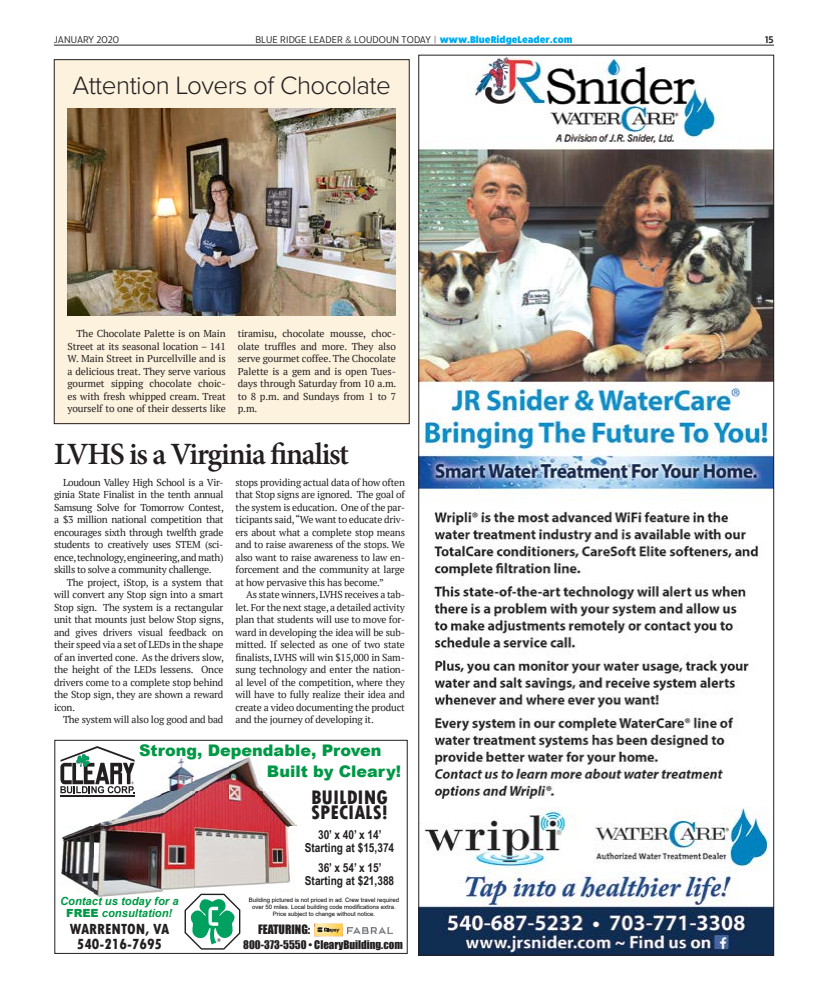
<style>
.page{position:relative;width:828px;height:990px;background:#fff}
.page>*{position:absolute;margin:0;border:0;box-sizing:border-box;transform-origin:0 0}
.t1{font:600 31px "Minion Pro";letter-spacing:-.04em;color:#231f20}
.Subhead{font:300 26px "Proxima Nova";letter-spacing:-.02em;color:#231f20}
.t2{font:800 condensed 20.6px/15.4px "Tw Cen";color:#231f20}
.t3{font:900 16px/21px "Arial";color:#009846}
.t4{font:800 condensed 15.4px/15.7px "Tw Cen";color:#231f20;text-align:center}
.t5{font:700 12.3px/13.4px "Arial Narrow";color:#231f20;text-align:center}
.t6{font:11.9px "Impact";color:#231f20}
.t7{font:italic 700 11.2px/11.2px "Arial";color:#009846;text-align:center}
.t8{font:10.9px "Impact";color:#231f20}
._3-Body{font:10px/12.5px "PT Serif";letter-spacing:-.02em;color:#231f20;text-align:justify}
.t9{font:10px "Ruck Sack";letter-spacing:.01em;color:#231f20}
.t10{font:600 10px "Ruck Sack";color:#231f20}
.t11{font:6px/7px "Arial";color:#000;text-align:center}
.s1{font-family:"Proxima Nova";font-weight:300}
.s2{font-weight:900}
.s3{font-weight:900;color:#00aeef}
.s4{font-weight:900;font-style:normal}
</style>
<div class="page">
<div style="left:54px;top:60px;width:355px;height:364px;background:#fcf2de"></div>
<div style="left:54px;top:59px;width:356px;height:365px;border:1px solid #231f20"></div>
<img style="left:68px;top:109px;width:328px;height:207px">
<img style="left:420px;top:57px;width:352px;height:896px">
<div style="left:54px;top:740px;width:354px;height:214px;border:1px solid #231f20"></div>
<img style="left:61px;top:798px;width:236px;height:98px">
<svg style="left:185px;top:894px;width:55px;height:56px"></svg>
<svg style="left:255px;top:860px;width:138px;height:77px"></svg>
<svg style="left:59px;top:741px;width:344px;height:57px"></svg>
<hr style="left:54px;top:45px;width:720px;height:1px;background:#231f20">
<p class="t9" style="left:54px;top:32px;width:66px">JANUARY 2020</p>
<p class="t9" style="left:255px;top:32px;width:318px">BLUE RIDGE LEADER <span class="s1">&amp;</span> LOUDOUN TODAY <span class="s2">|</span> <span class="s3">www.BlueRidgeLeader.com</span></p>
<p class="t10" style="left:765px;top:32px;width:10px">15</p>
<p class="Subhead" style="left:73px;top:66px;width:320px">Attention Lovers of Chocolate</p>
<p class="_3-Body" style="left:68px;top:327px;width:160px;text-indent:9px">The Chocolate Palette is on Main Street at its seasonal location – 141<br>W. Main Street in Purcellville and is a delicious treat. They serve various gourmet sipping chocolate choic&shy;es with fresh whipped cream. Treat yourself to one of their desserts like</p>
<p class="_3-Body" style="left:238px;top:327px;width:160px">tiramisu, chocolate mousse, choc&shy;olate truffles and more. They also serve gourmet coffee. The Chocolate Palette is a gem and is open Tues&shy;days through Saturday from 10 a.m. to 8 p.m. and Sundays from 1 to 7 p.m.</p>
<h3 class="t1" style="left:54px;top:433px;width:297px">LVHS is a Virginia finalist</h3>
<p class="_3-Body" style="left:54px;top:476px;width:171px;text-indent:9px">Loudoun Valley High School is a Vir&shy;ginia State Finalist in the tenth annual Samsung Solve for Tomorrow Contest, a $3 million national competition that encourages sixth through twelfth grade students to creatively uses STEM (sci&shy;ence, technology, engineering, and math) skills to solve a community challenge.</p>
<p class="_3-Body" style="left:54px;top:576px;width:171px;text-indent:13px">The project, iStop, is a system that will convert any Stop sign into a smart Stop sign. The system is a rectangular unit that mounts just below Stop signs, and gives drivers visual feedback on their speed via a set of LEDs in the shape of an inverted cone. As the drivers slow, the height of the LEDs lessens. Once drivers come to a complete stop behind the Stop sign, they are shown a reward icon.</p>
<p class="_3-Body" style="left:63px;top:713px;width:162px">The system will also log good and bad</p>
<p class="_3-Body" style="left:236px;top:476px;width:171px">stops providing actual data of how often that Stop signs are ignored. The goal of the system is education. One of the par&shy;ticipants said, “We want to educate driv&shy;ers about what a complete stop means and to raise awareness of the stops. We also want to raise awareness to law en&shy;forcement and the community at large at how pervasive this has become.”</p>
<p class="_3-Body" style="left:236px;top:588px;width:171px;text-indent:11px">As state winners, LVHS receives a tab&shy;let. For the next stage, a detailed activity plan that students will use to move for&shy;ward in developing the idea will be sub&shy;mitted. If selected as one of two state finalists, LVHS will win $15,000 in Sam&shy;sung technology and enter the nation&shy;al level of the competition, where they will have to fully realize their idea and create a video documenting the product and the journey of developing it.</p>
<p class="t3" style="left:267px;top:739px;width:136px;text-indent:-128px">Strong, Dependable, Proven<br>Built by Cleary!</p>
<p class="t7" style="left:60px;top:896px;width:120px">Contact us today for a<br><span class="s4">FREE</span> consultation!</p>
<p class="t4" style="left:70px;top:921px;width:101px">WARRENTON, VA<br>540-216-7695</p>
<p class="t2" style="left:311px;top:789px;width:78px">BUILDING<br>SPECIALS!</p>
<p class="t5" style="left:305px;top:827px;width:91px">30’ x 40’ x 14’<br>Starting at $15,374</p>
<p class="t5" style="left:305px;top:860px;width:91px">36’ x 54’ x 15’<br>Starting at $21,388</p>
<p class="t11" style="left:249px;top:896px;width:152px">Building pictured is not priced in ad. Crew travel required over 50 miles. Local building code modifications extra.<br>Price subject to change without notice.</p>
<p class="t6" style="left:258px;top:920px;width:54px">FEATURING:</p>
<p class="t8" style="left:243px;top:936px;width:161px">800-373-5550 • ClearyBuilding.com</p>
</div>
